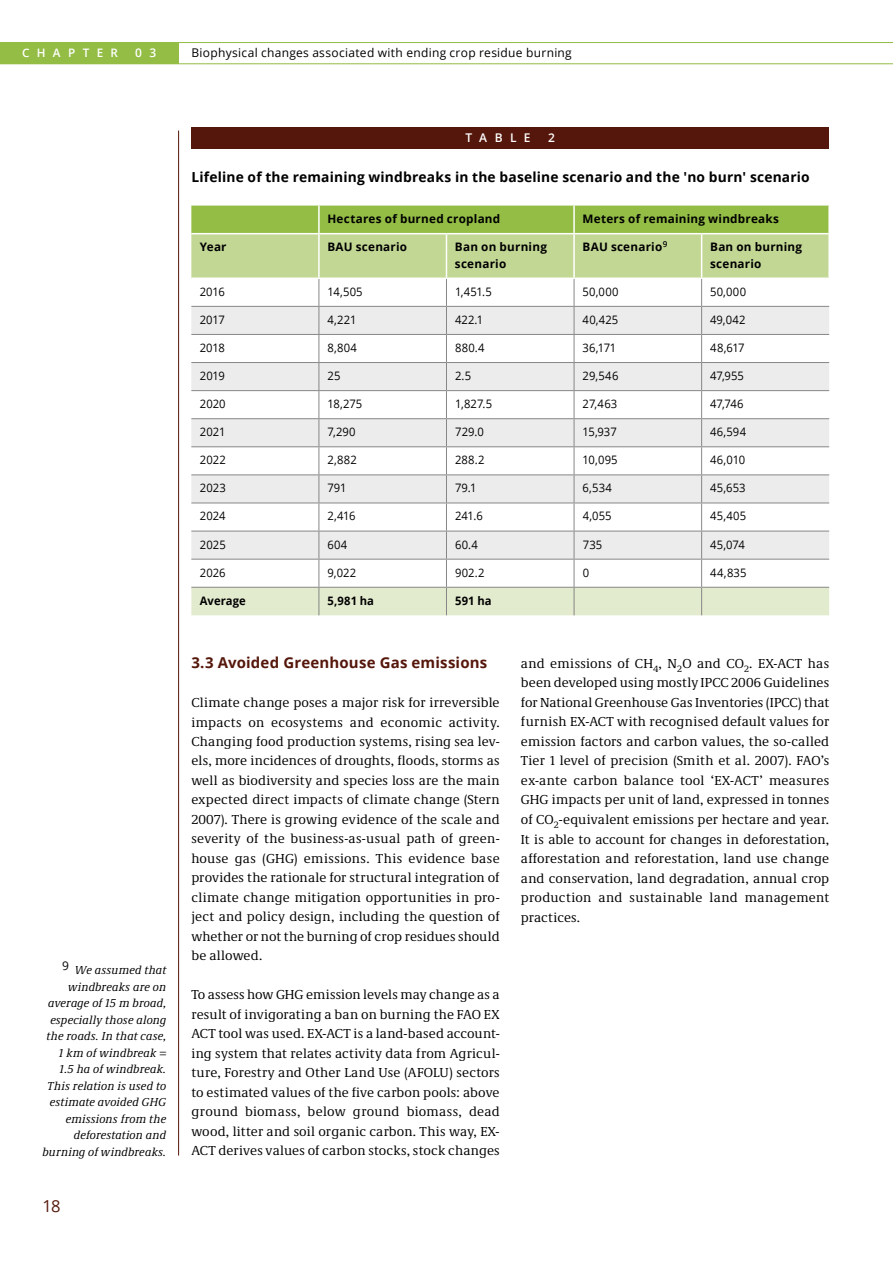
<style>
.page{position:relative;width:893px;height:1263px;background:#fff}
.page>*{position:absolute;margin:0;border:0;box-sizing:border-box;transform-origin:0 0}
.t1{font:16.5px "Open Sans";color:#55170b}
.t2{font:700 15px "Open Sans";letter-spacing:.01em;color:#55170b}
.t3{font:700 13.8px "Open Sans";letter-spacing:.015em;color:#000}
.t4{font:13.5px/19.5px "Demos Next Pro";letter-spacing:.015em;color:#000;text-align:justify}
.t5{font:italic 12px/16.5px "Demos Next Pro";letter-spacing:.015em;color:#000;text-align:right}
.t6{font:12px "Open Sans";letter-spacing:.025em;color:#000}
.t7{font:600 12px "Open Sans";letter-spacing:.62em;color:#fff}
.t8{font:11.7px "Open Sans";letter-spacing:.005em;color:#000;scale:.96 1}
.t9{font:700 11.7px/16.5px "Open Sans";letter-spacing:.02em;color:#000}
.t10{font:700 11.7px "Open Sans";letter-spacing:.02em;color:#000;scale:.96 1}
.t11{font:600 11.7px "Open Sans";letter-spacing:.63em;color:#fff}
.t12{font:700 11.7px "Open Sans";color:#000;scale:.96 1}
</style>
<div class="page">
<hr style="left:0;top:42px;width:893px;height:1px;background:#93bd45">
<hr style="left:0;top:63px;width:893px;height:1px;background:#93bd45">
<div style="left:0;top:43px;width:179px;height:21px;background:#93bd45"></div>
<hr style="left:178px;top:131px;width:1px;height:1024px;background:#55170b">
<div style="left:191px;top:128px;width:638px;height:21px;background:#55170b"></div>
<svg style="left:191px;top:206px;width:638px;height:409px"></svg>
<hr style="left:318px;top:206px;width:2px;height:27px;background:#fff">
<hr style="left:573px;top:206px;width:2px;height:27px;background:#fff">
<hr style="left:318px;top:234px;width:2px;height:43px;background:#fff">
<hr style="left:446px;top:234px;width:1px;height:43px;background:#fff">
<hr style="left:573px;top:234px;width:2px;height:43px;background:#fff">
<hr style="left:701px;top:234px;width:1px;height:43px;background:#fff">
<hr style="left:191px;top:277px;width:128px;height:2px;background:#fff">
<hr style="left:319px;top:277px;width:127px;height:2px;background:#fff">
<hr style="left:446px;top:277px;width:128px;height:2px;background:#fff">
<hr style="left:574px;top:277px;width:128px;height:2px;background:#fff">
<hr style="left:702px;top:277px;width:128px;height:2px;background:#fff">
<hr style="left:191px;top:233px;width:128px;height:1px;background:#fff">
<hr style="left:319px;top:233px;width:127px;height:1px;background:#fff">
<hr style="left:446px;top:233px;width:128px;height:1px;background:#fff">
<hr style="left:574px;top:233px;width:128px;height:1px;background:#fff">
<hr style="left:702px;top:233px;width:126px;height:1px;background:#fff">
<p class="t11" style="left:22px;top:45px;width:97px">CHAPTER</p>
<p class="t7" style="left:135px;top:44px;width:23px">0 3</p>
<p class="t6" style="left:191px;top:45px;width:382px">Biophysical changes associated with ending crop residue burning</p>
<p class="t5" style="left:43px;top:961px;width:125px"><sup>9</sup> We assumed that windbreaks are on average of 15 m broad, especially those along the roads. In that case,<br>1 km of windbreak =<br>1.5 ha of windbreak.<br>This relation is used to estimate avoided GHG emissions from the deforestation and burning of windbreaks.</p>
<p class="t1" style="left:43px;top:1194px;width:20px">18</p>
<p class="t7" style="left:465px;top:130px;width:67px">TABLE</p>
<p class="t7" style="left:548px;top:130px;width:8px">2</p>
<p class="t3" style="left:191px;top:167px;width:620px">Lifeline of the remaining windbreaks in the baseline scenario and the 'no burn' scenario</p>
<p class="t9" style="left:327px;top:210px;width:174px">Hectares of burned cropland</p>
<p class="t9" style="left:583px;top:210px;width:198px">Meters of remaining windbreaks</p>
<p class="t9" style="left:200px;top:238px;width:28px">Year</p>
<p class="t9" style="left:327px;top:238px;width:81px">BAU scenario</p>
<p class="t9" style="left:455px;top:238px;width:93px">Ban on burning scenario</p>
<p class="t9" style="left:583px;top:238px;width:86px">BAU scenario<sup>9</sup></p>
<p class="t9" style="left:710px;top:238px;width:93px">Ban on burning scenario</p>
<p class="t8" style="left:200px;top:283px;width:28px">2016</p>
<p class="t8" style="left:327px;top:283px;width:38px">14,505</p>
<p class="t8" style="left:455px;top:283px;width:40px">1,451.5</p>
<p class="t8" style="left:583px;top:283px;width:39px">50,000</p>
<p class="t8" style="left:710px;top:283px;width:39px">50,000</p>
<p class="t8" style="left:200px;top:312px;width:28px">2017</p>
<p class="t8" style="left:327px;top:312px;width:32px">4,221</p>
<p class="t8" style="left:455px;top:312px;width:31px">422.1</p>
<p class="t8" style="left:583px;top:312px;width:39px">40,425</p>
<p class="t8" style="left:710px;top:312px;width:38px">49,042</p>
<p class="t8" style="left:200px;top:340px;width:28px">2018</p>
<p class="t8" style="left:327px;top:340px;width:32px">8,804</p>
<p class="t8" style="left:455px;top:340px;width:32px">880.4</p>
<p class="t8" style="left:583px;top:340px;width:37px">36,171</p>
<p class="t8" style="left:710px;top:340px;width:37px">48,617</p>
<p class="t8" style="left:200px;top:368px;width:28px">2019</p>
<p class="t8" style="left:327px;top:368px;width:15px">25</p>
<p class="t8" style="left:455px;top:368px;width:18px">2.5</p>
<p class="t8" style="left:583px;top:368px;width:39px">29,546</p>
<p class="t8" style="left:710px;top:368px;width:37px">47,955</p>
<p class="t8" style="left:200px;top:396px;width:28px">2020</p>
<p class="t8" style="left:327px;top:396px;width:38px">18,275</p>
<p class="t8" style="left:455px;top:396px;width:40px">1,827.5</p>
<p class="t8" style="left:583px;top:396px;width:38px">27,463</p>
<p class="t8" style="left:710px;top:396px;width:36px">47,746</p>
<p class="t8" style="left:200px;top:424px;width:28px">2021</p>
<p class="t8" style="left:327px;top:424px;width:31px">7,290</p>
<p class="t8" style="left:455px;top:424px;width:32px">729.0</p>
<p class="t8" style="left:583px;top:424px;width:37px">15,937</p>
<p class="t8" style="left:710px;top:424px;width:39px">46,594</p>
<p class="t8" style="left:200px;top:452px;width:28px">2022</p>
<p class="t8" style="left:327px;top:452px;width:32px">2,882</p>
<p class="t8" style="left:455px;top:452px;width:32px">288.2</p>
<p class="t8" style="left:583px;top:452px;width:38px">10,095</p>
<p class="t8" style="left:710px;top:452px;width:38px">46,010</p>
<p class="t8" style="left:200px;top:480px;width:29px">2023</p>
<p class="t8" style="left:327px;top:480px;width:22px">791</p>
<p class="t8" style="left:455px;top:480px;width:24px">79.1</p>
<p class="t8" style="left:583px;top:480px;width:32px">6,534</p>
<p class="t8" style="left:710px;top:480px;width:38px">45,653</p>
<p class="t8" style="left:200px;top:508px;width:28px">2024</p>
<p class="t8" style="left:327px;top:508px;width:31px">2,416</p>
<p class="t8" style="left:455px;top:508px;width:30px">241.6</p>
<p class="t8" style="left:583px;top:508px;width:32px">4,055</p>
<p class="t8" style="left:710px;top:508px;width:39px">45,405</p>
<p class="t8" style="left:200px;top:536px;width:28px">2025</p>
<p class="t8" style="left:328px;top:536px;width:22px">604</p>
<p class="t8" style="left:455px;top:536px;width:25px">60.4</p>
<p class="t8" style="left:583px;top:536px;width:22px">735</p>
<p class="t8" style="left:710px;top:536px;width:38px">45,074</p>
<p class="t8" style="left:200px;top:564px;width:28px">2026</p>
<p class="t8" style="left:328px;top:564px;width:31px">9,022</p>
<p class="t8" style="left:455px;top:564px;width:32px">902.2</p>
<p class="t8" style="left:583px;top:564px;width:8px">0</p>
<p class="t8" style="left:710px;top:564px;width:39px">44,835</p>
<p class="t12" style="left:200px;top:592px;width:49px">Average</p>
<p class="t10" style="left:328px;top:592px;width:50px">5,981 ha</p>
<p class="t10" style="left:455px;top:592px;width:39px">591 ha</p>
<p class="t2" style="left:191px;top:652px;width:297px">3.3 Avoided Greenhouse Gas emissions</p>
<p class="t4" style="left:191px;top:692px;width:310px">Climate change poses a major risk for irreversible impacts on ecosystems and economic activity.<br>Changing food production systems, rising sea lev&shy;els, more incidences of droughts, floods, storms as well as biodiversity and species loss are the main expected direct impacts of climate change (Stern 2007). There is growing evidence of the scale and severity of the business-as-usual path of green&shy;house gas (GHG) emissions. This evidence base provides the rationale for structural integration of climate change mitigation opportunities in pro&shy;ject and policy design, including the question of whether or not the burning of crop residues should be allowed.</p>
<p class="t4" style="left:191px;top:984px;width:310px">To assess how GHG emission levels may change as a result of invigorating a ban on burning the FAO EX ACT tool was used. EX-ACT is a land-based account&shy;ing system that relates activity data from Agricul&shy;ture, Forestry and Other Land Use (AFOLU) sectors to estimated values of the five carbon pools: above ground biomass, below ground biomass, dead wood, litter and soil organic carbon. This way, EX-ACT derives values of carbon stocks, stock changes</p>
<p class="t4" style="left:521px;top:653px;width:310px">and emissions of CH<sub>4</sub>, N<sub>2</sub>O and CO<sub>2</sub>. EX-ACT has been developed using mostly IPCC 2006 Guidelines for National Greenhouse Gas Inventories (IPCC) that furnish EX-ACT with recognised default values for emission factors and carbon values, the so-called Tier 1 level of precision (Smith et al. 2007). FAO’s ex-ante carbon balance tool ‘EX-ACT’ measures GHG impacts per unit of land, expressed in tonnes of CO<sub>2</sub>-equivalent emissions per hectare and year.<br>It is able to account for changes in deforestation, afforestation and reforestation, land use change and conservation, land degradation, annual crop production and sustainable land management practices.</p>
</div>
